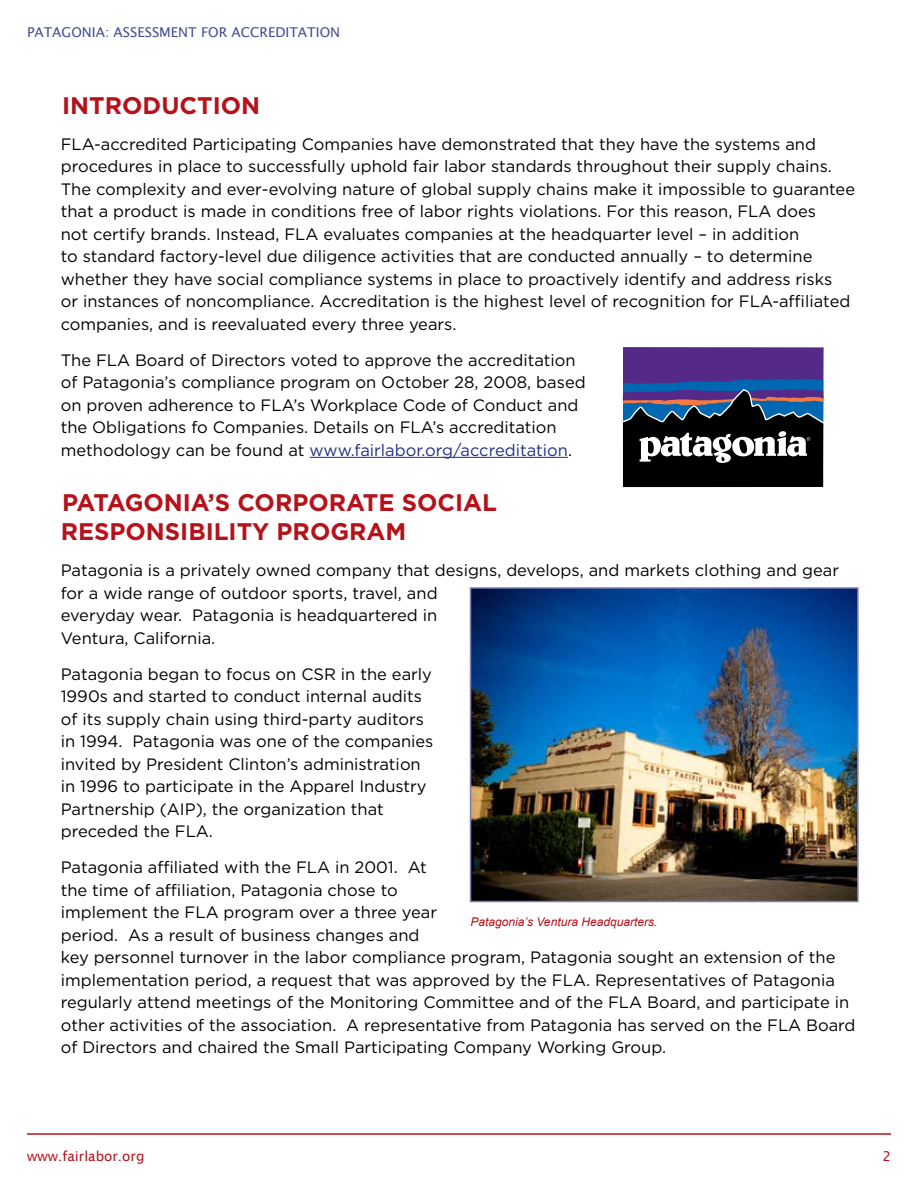
<style>
.page{position:relative;width:918px;height:1188px;background:#fff}
.page>*{position:absolute;margin:0;border:0;box-sizing:border-box;transform-origin:0 0}
.t1{font:700 24px "Gotham";color:#b5121b}
.t2{font:16.5px/22.5px "Gotham";color:#000}
.t3{font:13.5px "Lucida Sans";color:#474b94}
.t4{font:13.5px "Lucida Sans";color:#b5121b}
.t5{font:italic 12px "Arial";color:#b5121b}
.s1{color:#232e84}
</style>
<div class="page">
<hr style="left:27px;top:1133px;width:864px;height:2px;background:#b5121b">
<hr style="left:310px;top:457px;width:258px;height:1px;background:#232e84">
<svg style="left:623px;top:347px;width:201px;height:140px;background:#38365b"></svg>
<img style="left:473px;top:590px;width:383px;height:309px">
<div style="left:470px;top:587px;width:389px;height:315px;border:2px solid #7e7cb3"></div>
<p class="t3" style="left:27px;top:25px;width:315px">PATAGONIA: ASSESSMENT FOR ACCREDITATION</p>
<h1 class="t1" style="left:62px;top:89px;width:27px">INTROD</h1>
<h1 class="t1" style="left:161px;top:89px;width:35px">UCTION</h1>
<p class="t2" style="left:61px;top:132px;width:796px">FLA-accredited Participating Companies have demonstrated that they have the systems and procedures in place to successfully uphold fair labor standards throughout their supply chains.<br>The complexity and ever-evolving nature of global supply chains make it impossible to guarantee that a product is made in conditions free of labor rights violations. For this reason, FLA does<br>not certify brands. Instead, FLA evaluates companies at the headquarter level – in addition<br>to standard factory-level due diligence activities that are conducted annually – to determine whether they have social compliance systems in place to proactively identify and address risks<br>or instances of noncompliance. Accreditation is the highest level of recognition for FLA-affiliated companies, and is reevaluated every three years.</p>
<p class="t2" style="left:61px;top:348px;width:527px">The FLA Board of Directors voted to approve the accreditation of Patagonia’s compliance program on October 28, 2008, based on proven adherence to FLA’s Workplace Code of Conduct and the Obligations fo Companies. Details on FLA’s accreditation methodology can be found at <span class="s1">www.fairlabor.org/accreditation</span>.</p>
<h1 class="t1" style="left:62px;top:487px;width:32px">PATAGONIA</h1>
<h1 class="t1" style="left:208px;top:487px;width:65px">’S CORPORATE</h1>
<h1 class="t1" style="left:402px;top:487px;width:33px">SOCIA</h1>
<h1 class="t1" style="left:482px;top:487px;width:16px">L</h1>
<h1 class="t1" style="left:61px;top:516px;width:34px">RESPONSI</h1>
<h1 class="t1" style="left:188px;top:516px;width:124px">BI LITY PROGRAM</h1>
<p class="t2" style="left:61px;top:559px;width:780px">Patagonia is a privately owned company that designs, develops, and markets clothing and gear for a wide range of outdoor sports, travel, and<br>everyday wear. Patagonia is headquartered in<br>Ventura, California.</p>
<p class="t2" style="left:61px;top:662px;width:374px">Patagonia began to focus on CSR in the early 1990s and started to conduct internal audits of its supply chain using third-party auditors in 1994. Patagonia was one of the companies invited by President Clinton’s administration in 1996 to participate in the Apparel Industry Partnership (AIP), the organization that preceded the FLA.</p>
<p class="t2" style="left:61px;top:856px;width:796px">Patagonia affiliated with the FLA in 2001. At<br>the time of affiliation, Patagonia chose to<br>implement the FLA program over a three year<br>period. As a result of business changes and<br>key personnel turnover in the labor compliance program, Patagonia sought an extension of the implementation period, a request that was approved by the FLA. Representatives of Patagonia regularly attend meetings of the Monitoring Committee and of the FLA Board, and participate in other activities of the association. A representative from Patagonia has served on the FLA Board of Directors and chaired the Small Participating Company Working Group.</p>
<p class="t5" style="left:471px;top:914px;width:188px">Patagonia’s Ventura Headquarters.</p>
<p class="t4" style="left:27px;top:1148px;width:119px">www.fairlabor.org</p>
<p class="t4" style="left:882px;top:1148px;width:10px">2</p>
</div>
